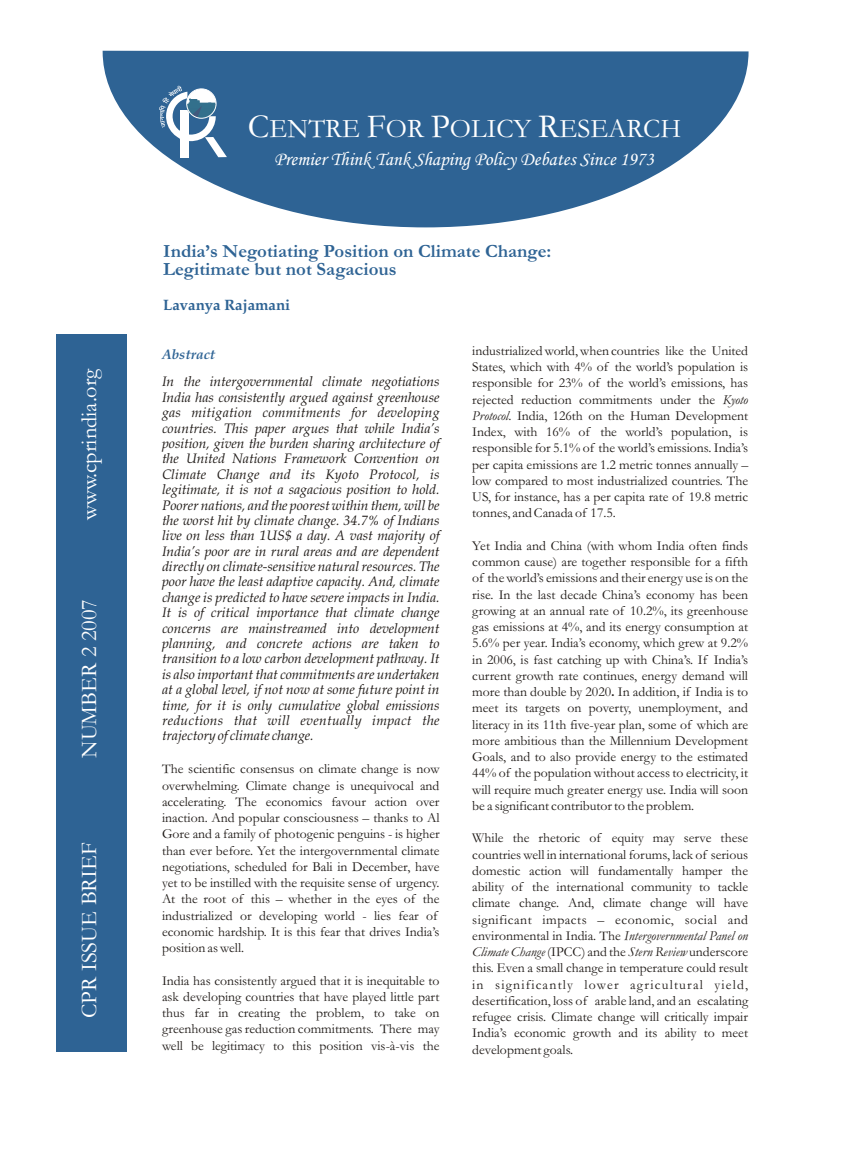
<style>
.page{position:relative;width:855px;height:1170px;background:#fff}
.page>*{position:absolute;margin:0;border:0;box-sizing:border-box;transform-origin:0 0}
.t1{font:27.12px "Garamond";color:#fff}
.t2{font:22.5px "Garamond";color:#fff}
.t3{font:italic 19.38px "Monotype Corsiva";color:#fff}
.t4{font:700 18.75px/17.5px "Garamond";color:#2e6394}
.t5{font:700 15px "Book Antiqua";color:#2e6394}
.t6{font:13.75px/16.2px "Garamond";color:#1f1a17;text-align:justify}
.t7{font:italic 13.75px/15.4px "Book Antiqua";color:#1f1a17;text-align:justify}
.t8{font:italic 700 13.75px "Book Antiqua";color:#2e6394}
.s1{font-size:34px}
.s2{font-style:italic}
.s3{font-weight:700}
</style>
<div class="page">
<div style="left:57px;top:334px;width:70px;height:718px;background:#2e6394"></div>
<svg style="left:103px;top:51px;width:646px;height:176px;fill:#2e6394"></svg>
<div style="left:180px;top:110px;width:8px;height:48px;background:#fff"></div>
<svg style="left:159px;top:85px;width:68px;height:72px"></svg>
<h2 class="t2" style="left:82px;top:520px;width:153px;rotate:-90deg">www.cprindia.org</h2>
<h2 class="t2" style="left:82px;top:758px;width:160px;rotate:-90deg">NUMBER 2 2007</h2>
<h2 class="t2" style="left:82px;top:1018px;width:177px;rotate:-90deg">CPR ISSUE BRIEF</h2>
<h1 class="t1" style="left:248px;top:120px;width:435px"><span class="s1">C</span>ENTRE <span class="s1">F</span>OR <span class="s1">P</span>OLICY <span class="s1">R</span>ESEARCH</h1>
<h3 class="t3" style="left:274px;top:151px;width:381px">Premier Think Tank Shaping Policy Debates Since 1973</h3>
<h3 class="t4" style="left:163px;top:245px;width:390px">India’s Negotiating Position on Climate Change:<br>Legitimate but not Sagacious</h3>
<p class="t5" style="left:163px;top:299px;width:129px">Lavanya Rajamani</p>
<p class="t8" style="left:162px;top:349px;width:55px">Abstract</p>
<p class="t7" style="left:162px;top:376px;width:279px">In the intergovernmental climate negotiations India has consistently argued against greenhouse gas mitigation commitments for developing countries. This paper argues that while India’s position, given the burden sharing architecture of the United Nations Framework Convention on Climate Change and its Kyoto Protocol, is legitimate, it is not a sagacious position to hold.<br>Poorer nations, and the poorest within them, will be the worst hit by climate change. 34.7% of Indians live on less than 1US$ a day. A vast majority of India’s poor are in rural areas and are dependent directly on climate-sensitive natural resources. The poor have the least adaptive capacity. And, climate change is predicted to have severe impacts in India.<br>It is of critical importance that climate change concerns are mainstreamed into development planning, and concrete actions are taken to transition to a low carbon development pathway. It is also important that commitments are undertaken at a global level, if not now at some future point in time, for it is only cumulative global emissions reductions that will eventually impact the trajectory of climate change.</p>
<p class="t6" style="left:162px;top:762px;width:279px;text-align:left">The scientific consensus on climate change is now overwhelming. Climate change is unequivocal and accelerating. The economics favour action over inaction. And popular consciousness – thanks to Al Gore and a family of photogenic penguins - is higher than ever before. Yet the intergovernmental climate negotiations, scheduled for Bali in December, have yet to be instilled with the requisite sense of urgency.<br>At the root of this – whether in the eyes of the industrialized or developing world - lies fear of economic hardship. It is this fear that drives India’s position as well.</p>
<p class="t6" style="left:162px;top:974px;width:279px">India has consistently argued that it is inequitable to ask developing countries that have played little part thus far in creating the problem, to take on greenhouse gas reduction commitments. There may well be legitimacy to this position vis-à-vis the</p>
<p class="t6" style="left:472px;top:344px;width:277px">industrialized world, when countries like the United States, which with 4% of the world’s population is responsible for 23% of the world’s emissions, has rejected reduction commitments under the <span class="s2">Kyoto Protocol</span>. India, 126th on the Human Development Index, with 16% of the world’s population, is responsible for 5.1% of the world’s emissions. India’s per capita emissions are 1.2 metric tonnes annually – low compared to most industrialized countries. The US, for instance, has a per capita rate of 19.8 metric tonnes, and Canada of 17.5.</p>
<p class="t6" style="left:472px;top:539px;width:277px">Yet India and China (with whom India often finds common cause) are together responsible for a fifth of the world’s emissions and their energy use is on the rise. In the last decade China’s economy has been growing at an annual rate of 10.2%, its greenhouse gas emissions at 4%, and its energy consumption at 5.6% per year. India’s economy, which grew at 9.2% in 2006, is fast catching up with China’s. If India’s current growth rate continues, energy demand will more than double by 2020<span class="s3">.</span> In addition, if India is to meet its targets on poverty, unemployment, and literacy in its 11th five-year plan, some of which are more ambitious than the Millennium Development Goals, and to also provide energy to the estimated 44% of the population without access to electricity, it will require much greater energy use. India will soon be a significant contributor to the problem.</p>
<p class="t6" style="left:472px;top:832px;width:277px">While the rhetoric of equity may serve these countries well in international forums, lack of serious domestic action will fundamentally hamper the ability of the international community to tackle climate change. And, climate change will have significant impacts – economic, social and environmental in India. The <span class="s2">Intergovernmental Panel on Climate Change</span> (IPCC) and the <span class="s2">Stern Review</span> underscore this. Even a small change in temperature could result in significantly lower agricultural yield, desertification, loss of arable land, and an escalating refugee crisis. Climate change will critically impair India’s economic growth and its ability to meet development goals.</p>
</div>
